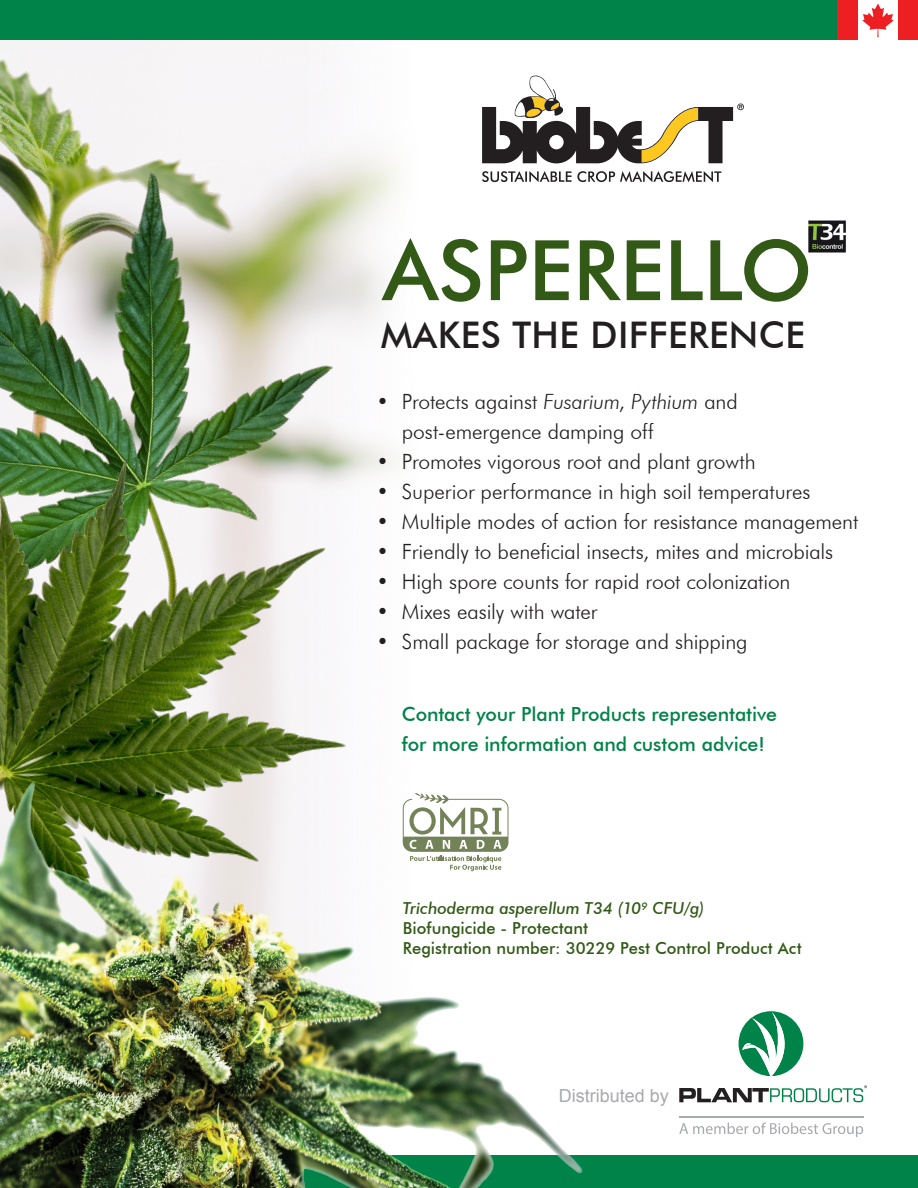
<style>
.page{position:relative;width:918px;height:1188px;background:#fff}
.page>*{position:absolute;margin:0;border:0;box-sizing:border-box;transform-origin:0 0}
.t1{font:500 83.7px "Futura BT";color:#325916}
.t2{font:500 36.75px "Futura BT";letter-spacing:.01em;color:#231f20}
.t3{font:300 21px/30px "Futura BT";letter-spacing:-.005em;color:#231f20}
.t4{font:500 19.5px/30px "Futura BT";letter-spacing:-.005em;color:#008348}
.t5{font:18px "Arial";color:#a8a9ad}
.t6{font:500 16.5px "Futura BT";color:#325916}
.t7{font:italic 500 16.5px "Futura BT";letter-spacing:-.005em;color:#325916}
.s1{font-style:italic}
</style>
<div class="page">
<div style="left:0;top:1156px;width:918px;height:32px;background:#008348"></div>
<img style="left:0;top:40px;width:271px;height:95px">
<img style="left:0;top:135px;width:392px;height:336px">
<img style="left:808px;top:220px;width:38px;height:33px">
<img style="left:0;top:438px;width:383px;height:333px">
<img style="left:0;top:771px;width:603px;height:417px">
<svg style="left:403px;top:793px;width:105px;height:78px"></svg>
<svg style="left:482px;top:171px;width:239px;height:11px"></svg>
<svg style="left:482px;top:76px;width:262px;height:87px"></svg>
<svg style="left:679px;top:1085px;width:188px;height:17px"></svg>
<hr style="left:679px;top:1116px;width:184px;height:2px;background:#a8a9ad">
<svg style="left:679px;top:1123px;width:184px;height:14px"></svg>
<svg style="left:739px;top:1011px;width:64px;height:65px"></svg>
<div style="left:0;top:0;width:918px;height:40px;background:#008348"></div>
<div style="left:838px;top:0;width:80px;height:40px;background:#ee1f23"></div>
<div style="left:858px;top:0;width:40px;height:40px;background:#fff"></div>
<svg style="left:862px;top:3px;width:32px;height:34px"></svg>
<p class="t1" style="left:383px;top:220px;width:431px">ASPERELLO</p>
<p class="t2" style="left:381px;top:313px;width:426px">MAKES THE DIFFERENCE</p>
<p class="t3" style="left:402px;top:387px;width:338px;text-indent:-26px">• Protects against <span class="s1">Fusarium</span>, <span class="s1">Pythium</span> and post-emergence damping off</p>
<p class="t3" style="left:376px;top:447px;width:381px">• Promotes vigorous root and plant growth</p>
<p class="t3" style="left:376px;top:477px;width:436px">• Superior performance in high soil temperatures</p>
<p class="t3" style="left:376px;top:507px;width:483px">• Multiple modes of action for resistance management</p>
<p class="t3" style="left:376px;top:537px;width:458px">• Friendly to beneficial insects, mites and microbials</p>
<p class="t3" style="left:376px;top:567px;width:416px">• High spore counts for rapid root colonization</p>
<p class="t3" style="left:376px;top:597px;width:223px">• Mixes easily with water</p>
<p class="t3" style="left:376px;top:627px;width:373px">• Small package for storage and shipping</p>
<p class="t4" style="left:402px;top:699px;width:377px">Contact your Plant Products representative for more information and custom advice!</p>
<p class="t7" style="left:403px;top:899px;width:303px">Trichoderma asperellum T34 (10<sup>9</sup> CFU/g)</p>
<p class="t6" style="left:403px;top:918px;width:187px">Biofungicide - Protectant</p>
<p class="t6" style="left:403px;top:938px;width:400px">Registration number: 30229 Pest Control Product Act</p>
<p class="t5" style="left:559px;top:1084px;width:112px">Distributed by</p>
</div>
